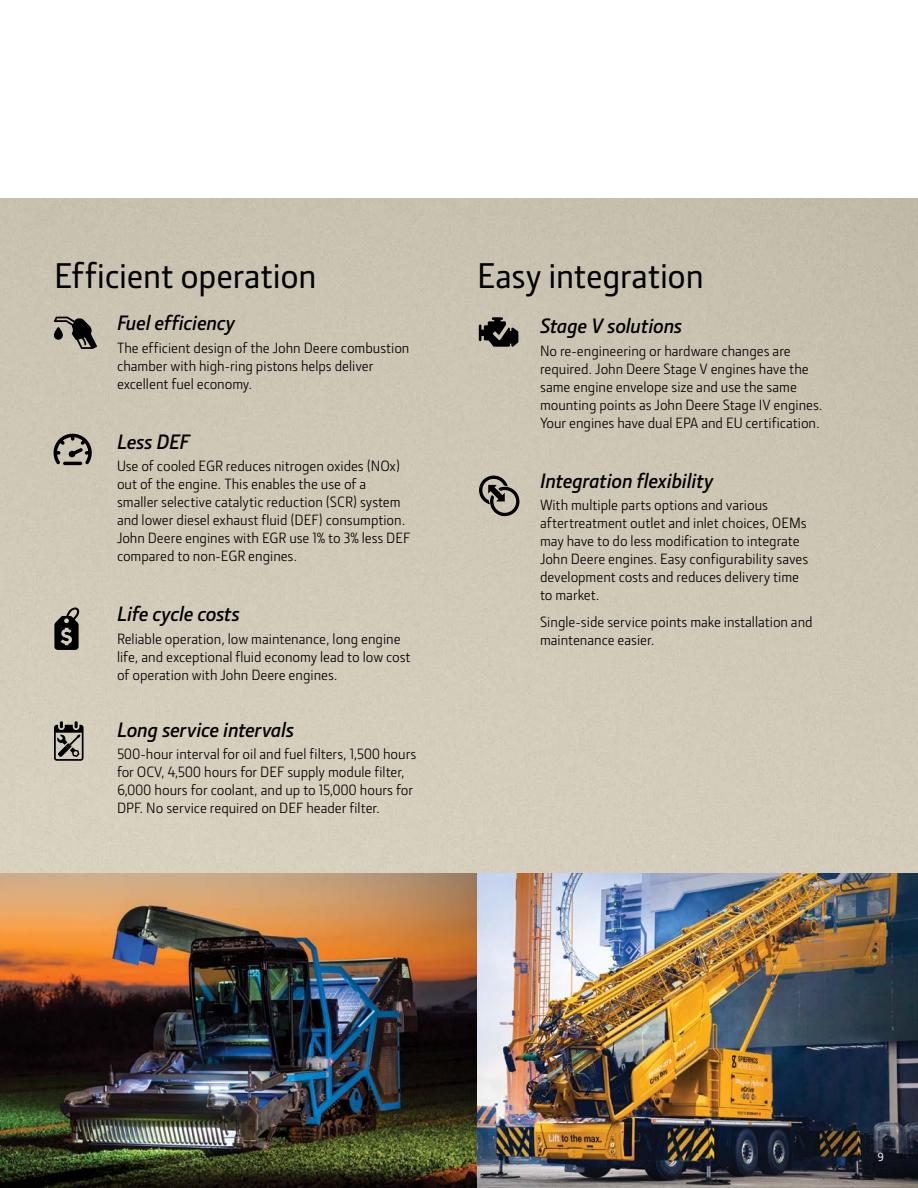
<style>
.page{position:relative;width:918px;height:1188px;background:#fff}
.page>*{position:absolute;margin:0;border:0;box-sizing:border-box;transform-origin:0 0}
.t1{font:500 36px "JD Sans Pro";letter-spacing:-.005em;color:#000}
.t2{font:italic 600 21px "JD Sans Pro";letter-spacing:-.005em;color:#000}
.t3{font:15px/18px "JD Sans Pro";color:#000}
.t4{font:500 12px "JD Sans Pro";color:#fff}
</style>
<div class="page">
<img style="left:0;top:198px;width:918px;height:675px">
<img style="left:477px;top:873px;width:441px;height:315px">
<img style="left:0;top:873px;width:477px;height:315px">
<svg style="left:54px;top:317px;width:43px;height:32px"></svg>
<hr style="left:63px;top:462px;width:19px;height:3px;background:#000;border-radius:2px">
<svg style="left:52px;top:432px;width:42px;height:32px"></svg>
<svg style="left:54px;top:607px;width:26px;height:43px"></svg>
<svg style="left:479px;top:317px;width:39px;height:30px"></svg>
<svg style="left:54px;top:721px;width:30px;height:40px"></svg>
<svg style="left:478px;top:475px;width:42px;height:42px;background:#8d897c"></svg>
<h1 class="t1" style="left:54px;top:252px;width:264px">Efficient operation</h1>
<h1 class="t1" style="left:477px;top:252px;width:228px">Easy integration</h1>
<h2 class="t2" style="left:117px;top:309px;width:119px">Fuel efficiency</h2>
<p class="t3" style="left:117px;top:338px;width:294px">The efficient design of the John Deere combustion chamber with high-ring pistons helps deliver excellent fuel economy.</p>
<h2 class="t2" style="left:540px;top:312px;width:144px">Stage V solutions</h2>
<p class="t3" style="left:540px;top:341px;width:284px">No re-engineering or hardware changes are required. John Deere Stage V engines have the same engine envelope size and use the same mounting points as John Deere Stage IV engines.<br>Your engines have dual EPA and EU certification.</p>
<h2 class="t2" style="left:117px;top:428px;width:74px">Less DEF</h2>
<p class="t3" style="left:117px;top:457px;width:295px">Use of cooled EGR reduces nitrogen oxides (NOx) out of the engine. This enables the use of a smaller selective catalytic reduction (SCR) system and lower diesel exhaust fluid (DEF) consumption.<br>John Deere engines with EGR use 1% to 3% less DEF compared to non-EGR engines.</p>
<h2 class="t2" style="left:117px;top:600px;width:124px">Life cycle costs</h2>
<p class="t3" style="left:117px;top:629px;width:295px">Reliable operation, low maintenance, long engine life, and exceptional fluid economy lead to low cost of operation with John Deere engines.</p>
<h2 class="t2" style="left:117px;top:716px;width:179px">Long service intervals</h2>
<p class="t3" style="left:117px;top:745px;width:301px">500-hour interval for oil and fuel filters, 1,500 hours for OCV, 4,500 hours for DEF supply module filter, 6,000 hours for coolant, and up to 15,000 hours for DPF. No service required on DEF header filter.</p>
<h2 class="t2" style="left:540px;top:467px;width:175px">Integration flexibility</h2>
<p class="t3" style="left:540px;top:496px;width:270px">With multiple parts options and various aftertreatment outlet and inlet choices, OEMs may have to do less modification to integrate John Deere engines. Easy configurability saves development costs and reduces delivery time to market.</p>
<p class="t3" style="left:540px;top:613px;width:274px">Single-side service points make installation and maintenance easier.</p>
<p class="t4" style="left:878px;top:1149px;width:8px">9</p>
</div>
